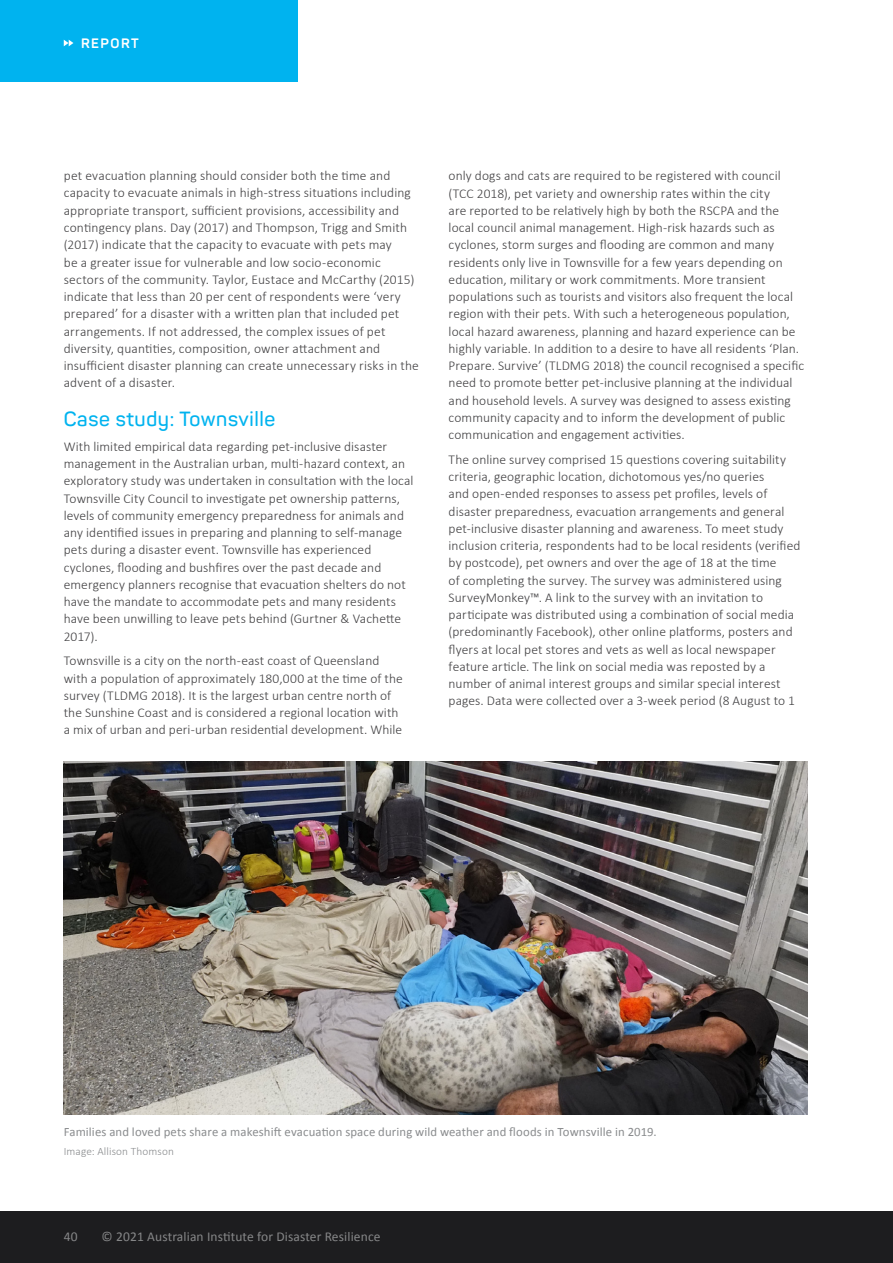
<style>
.page{position:relative;width:893px;height:1263px;background:#fff}
.page>*{position:absolute;margin:0;border:0;box-sizing:border-box;transform-origin:0 0}
.t1{font:600 20.25px "Panton";letter-spacing:.03em;color:#00b3ef}
.t2{font:300 13.5px/17.2px "Calibri";letter-spacing:.005em;color:#414042}
.t3{font:13.5px "Calibri";letter-spacing:.01em;color:#868788}
.t4{font:700 13.5px "Panton";letter-spacing:.11em;color:#fff}
.t5{font:12.75px "Calibri";letter-spacing:.005em;color:#8a8c8e}
.t6{font:300 11.25px "Calibri";letter-spacing:.015em;color:#8a8c8e}
</style>
<div class="page">
<div style="left:0;top:0;width:298px;height:81px;background:#00b3ef"></div>
<svg style="left:64px;top:40px;width:9px;height:6px"></svg>
<div style="left:0;top:1212px;width:893px;height:51px;background:#1d1d1f"></div>
<img style="left:64px;top:761px;width:744px;height:353px">
<p class="t4" style="left:81px;top:34px;width:59px">REPORT</p>
<p class="t2" style="left:64px;top:167px;width:357px">pet evacuation planning should consider both the time and capacity to evacuate animals in high-stress situations including appropriate transport, sufficient provisions, accessibility and contingency plans. Day (2017) and Thompson, Trigg and Smith (2017) indicate that the capacity to evacuate with pets may<br>be a greater issue for vulnerable and low socio-economic sectors of the community. Taylor, Eustace and McCarthy (2015) indicate that less than 20 per cent of respondents were ‘very prepared’ for a disaster with a written plan that included pet arrangements. If not addressed, the complex issues of pet diversity, quantities, composition, owner attachment and insufficient disaster planning can create unnecessary risks in the advent of a disaster.</p>
<h1 class="t1" style="left:64px;top:406px;width:213px">Case study: Townsville</h1>
<p class="t2" style="left:64px;top:438px;width:351px">With limited empirical data regarding pet-inclusive disaster management in the Australian urban, multi-hazard context, an exploratory study was undertaken in consultation with the local Townsville City Council to investigate pet ownership patterns, levels of community emergency preparedness for animals and any identified issues in preparing and planning to self-manage pets during a disaster event. Townsville has experienced cyclones, flooding and bushfires over the past decade and emergency planners recognise that evacuation shelters do not have the mandate to accommodate pets and many residents have been unwilling to leave pets behind (Gurtner &amp; Vachette 2017).</p>
<p class="t2" style="left:64px;top:652px;width:340px">Townsville is a city on the north-east coast of Queensland with a population of approximately 180,000 at the time of the survey (TLDMG 2018). It is the largest urban centre north of the Sunshine Coast and is considered a regional location with a mix of urban and peri-urban residential development. While</p>
<p class="t2" style="left:449px;top:167px;width:357px">only dogs and cats are required to be registered with council (TCC 2018), pet variety and ownership rates within the city<br>are reported to be relatively high by both the RSCPA and the local council animal management. High-risk hazards such as cyclones, storm surges and flooding are common and many residents only live in Townsville for a few years depending on education, military or work commitments. More transient populations such as tourists and visitors also frequent the local region with their pets. With such a heterogeneous population, local hazard awareness, planning and hazard experience can be highly variable. In addition to a desire to have all residents ‘Plan.<br>Prepare. Survive’ (TLDMG 2018) the council recognised a specific need to promote better pet-inclusive planning at the individual and household levels. A survey was designed to assess existing community capacity and to inform the development of public communication and engagement activities.</p>
<p class="t2" style="left:449px;top:451px;width:353px">The online survey comprised 15 questions covering suitability criteria, geographic location, dichotomous yes/no queries<br>and open-ended responses to assess pet profiles, levels of disaster preparedness, evacuation arrangements and general pet-inclusive disaster planning and awareness. To meet study inclusion criteria, respondents had to be local residents (verified by postcode), pet owners and over the age of 18 at the time<br>of completing the survey. The survey was administered using SurveyMonkey™. A link to the survey with an invitation to participate was distributed using a combination of social media (predominantly Facebook), other online platforms, posters and flyers at local pet stores and vets as well as local newspaper feature article. The link on social media was reposted by a number of animal interest groups and similar special interest pages. Data were collected over a 3-week period (8 August to 1</p>
<p class="t5" style="left:64px;top:1122px;width:594px">Families and loved pets share a makeshift evacuation space during wild weather and floods in Townsville in 2019.</p>
<p class="t6" style="left:64px;top:1144px;width:112px">Image: Allison Thomson</p>
<p class="t3" style="left:64px;top:1227px;width:15px">40</p>
<p class="t3" style="left:102px;top:1227px;width:280px">© 2021 Australian Institute for Disaster Resilience</p>
</div>
